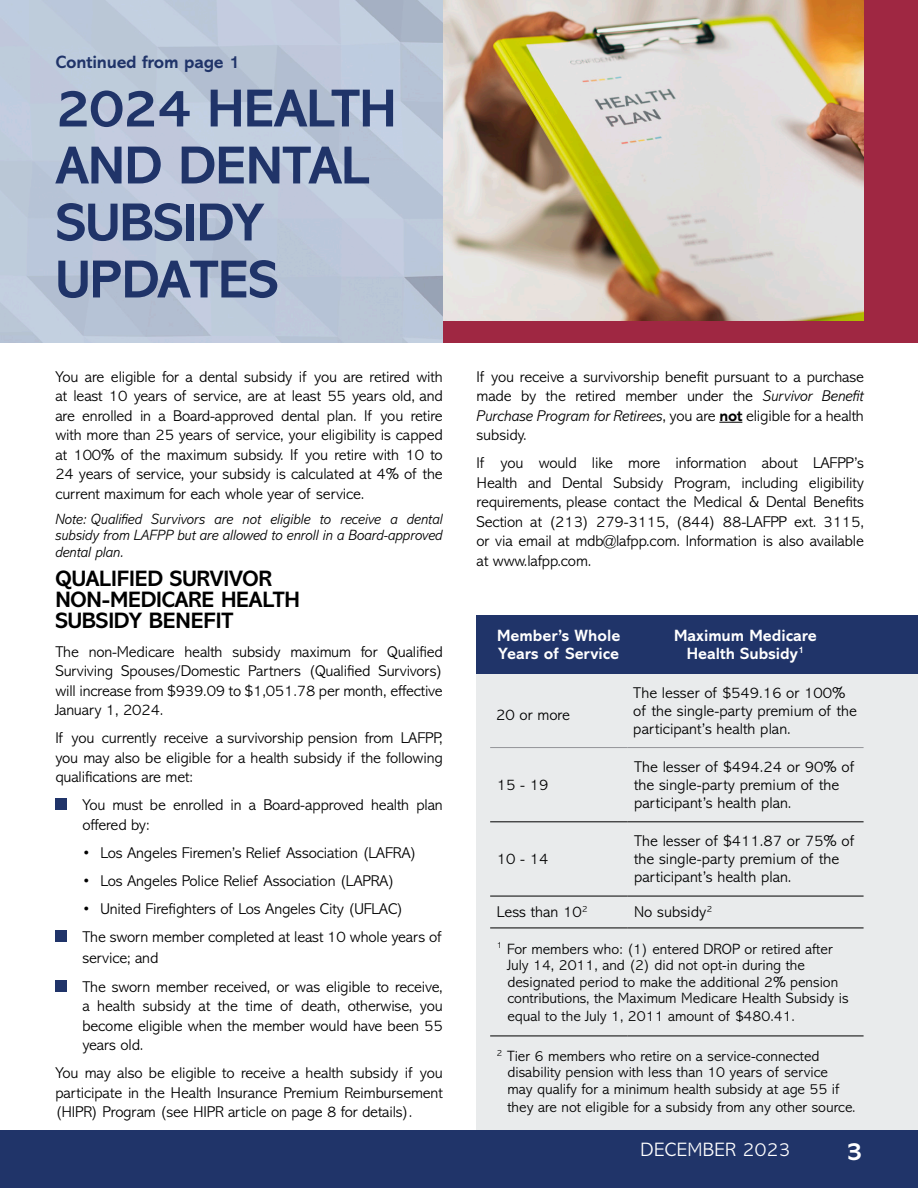
<style>
.page{position:relative;width:918px;height:1188px;background:#fff}
.page>*{position:absolute;margin:0;border:0;box-sizing:border-box;transform-origin:0 0}
.Titles{font:700 54px/57px "Abadi MT Std";letter-spacing:-.01em;color:#203469}
.t1{font:700 25.5px "Abadi MT Std";color:#fff}
.sub_heads{font:700 22.5px/21px "Abadi MT Std";letter-spacing:-.01em;color:#000}
.t2{font:300 19.5px "Abadi MT Std";letter-spacing:.025em;color:#fff}
.Titles-2{font:700 18px "Abadi MT Std";letter-spacing:-.01em;color:#203469}
.t3{font:700 16.5px/18px "Abadi MT Std";color:#fff}
.Body_Text{font:300 15.75px/19.5px "Abadi MT Std";letter-spacing:-.01em;color:#000;text-align:justify}
.t4{font:300 15px/16.5px "Abadi MT Std";color:#000}
.Body_Text-2{font:italic 300 15px/16.5px "Abadi MT Std";letter-spacing:-.01em;color:#000;text-align:justify}
.s1{font-style:italic}
.s2{font-weight:700}
</style>
<div class="page">
<div style="left:477px;top:615px;width:441px;height:556px;background:#e9ebec"></div>
<div style="left:477px;top:615px;width:441px;height:58px;background:#203469"></div>
<div style="left:423px;top:0;width:495px;height:342px;background:#9f2742"></div>
<hr style="left:490px;top:747px;width:137px;height:1px;background:#939498">
<hr style="left:627px;top:747px;width:237px;height:1px;background:#939498">
<hr style="left:490px;top:821px;width:137px;height:1px;background:#000">
<hr style="left:627px;top:821px;width:237px;height:1px;background:#000">
<hr style="left:490px;top:896px;width:137px;height:1px;background:#000">
<hr style="left:627px;top:896px;width:237px;height:1px;background:#000">
<hr style="left:490px;top:928px;width:137px;height:1px;background:#000">
<hr style="left:627px;top:928px;width:237px;height:1px;background:#000">
<hr style="left:490px;top:1036px;width:137px;height:1px;background:#000">
<hr style="left:627px;top:1036px;width:237px;height:1px;background:#000">
<div style="left:0;top:1130px;width:918px;height:58px;background:#203469"></div>
<img style="left:443px;top:0;width:421px;height:321px">
<div style="left:55px;top:798px;width:12px;height:12px;background:#203469"></div>
<div style="left:55px;top:931px;width:12px;height:11px;background:#203469"></div>
<div style="left:55px;top:980px;width:12px;height:12px;background:#203469"></div>
<svg style="left:719px;top:422px;width:23px;height:1px"></svg>
<div style="left:0;top:0;width:443px;height:342px;background:#bec7db"></div>
<p class="Titles-2" style="left:56px;top:51px;width:186px">Continued from page 1</p>
<p class="Titles" style="left:56px;top:80px;width:342px">2024 HEALTH<br>AND DENTAL<br>SUBSIDY<br>UPDATES</p>
<p class="Body_Text" style="left:55px;top:367px;width:389px">You are eligible for a dental subsidy if you are retired with at least 10 years of service, are at least 55 years old, and are enrolled in a Board-approved dental plan. If you retire with more than 25 years of service, your eligibility is capped at 100% of the maximum subsidy. If you retire with 10 to 24 years of service, your subsidy is calculated at 4% of the current maximum for each whole year of service.</p>
<p class="Body_Text-2" style="left:55px;top:511px;width:389px">Note: Qualified Survivors are not eligible to receive a dental subsidy from LAFPP but are allowed to enroll in a Board-approved dental plan.</p>
<p class="sub_heads" style="left:55px;top:569px;width:246px">QUALIFIED SURVIVOR<br>NON-MEDICARE HEALTH<br>SUBSIDY BENEFIT</p>
<p class="Body_Text" style="left:55px;top:642px;width:389px">The non-Medicare health subsidy maximum for Qualified Surviving Spouses/Domestic Partners (Qualified Survivors) will increase from $939.09 to $1,051.78 per month, effective January 1, 2024.</p>
<p class="Body_Text" style="left:55px;top:729px;width:389px">If you currently receive a survivorship pension from LAFPP, you may also be eligible for a health subsidy if the following qualifications are met:</p>
<p class="Body_Text" style="left:82px;top:796px;width:362px">You must be enrolled in a Board-approved health plan offered by:</p>
<p class="Body_Text" style="left:82px;top:843px;width:336px">• Los Angeles Firemen’s Relief Association (LAFRA)</p>
<p class="Body_Text" style="left:82px;top:871px;width:314px">• Los Angeles Police Relief Association (LAPRA)</p>
<p class="Body_Text" style="left:82px;top:900px;width:323px">• United Firefighters of Los Angeles City (UFLAC)</p>
<p class="Body_Text" style="left:82px;top:927px;width:361px;line-height:21px">The sworn member completed at least 10 whole years of service; and</p>
<p class="Body_Text" style="left:82px;top:977px;width:362px">The sworn member received, or was eligible to receive, a health subsidy at the time of death, otherwise, you become eligible when the member would have been 55 years old.</p>
<p class="Body_Text" style="left:55px;top:1064px;width:389px">You may also be eligible to receive a health subsidy if you participate in the Health Insurance Premium Reimbursement (HIPR) Program (see HIPR article on page 8 for details).</p>
<p class="Body_Text" style="left:477px;top:367px;width:389px">If you receive a survivorship benefit pursuant to a purchase made by the retired member under the <span class="s1">Survivor Benefit Purchase Program for Retirees</span>, you are <span class="s2">not</span> eligible for a health subsidy.</p>
<p class="Body_Text" style="left:477px;top:454px;width:389px">If you would like more information about LAFPP’s Health and Dental Subsidy Program, including eligibility requirements, please contact the Medical &amp; Dental Benefits Section at (213) 279-3115, (844) 88-LAFPP ext. 3115, or via email at mdb@lafpp.com. Information is also available at www.lafpp.com.</p>
<p class="t3" style="left:497px;top:626px;width:125px">Member’s Whole<br>Years of Service</p>
<p class="t3" style="left:674px;top:626px;width:144px;text-align:center">Maximum Medicare<br>Health Subsidy<sup>1</sup></p>
<p class="Body_Text" style="left:496px;top:705px;width:75px">20 or more</p>
<p class="Body_Text" style="left:497px;top:775px;width:53px">15 - 19</p>
<p class="Body_Text" style="left:497px;top:850px;width:53px">10 - 14</p>
<p class="Body_Text" style="left:633px;top:684px;width:225px;line-height:18px;text-align:left">The lesser of $549.16 or 100% of the single-party premium of the participant’s health plan.</p>
<p class="Body_Text" style="left:634px;top:758px;width:221px;line-height:18px;text-align:left">The lesser of $494.24 or 90% of the single-party premium of the participant’s health plan.</p>
<p class="Body_Text" style="left:634px;top:832px;width:221px;line-height:18px;text-align:left">The lesser of $411.87 or 75% of the single-party premium of the participant’s health plan.</p>
<p class="Body_Text" style="left:497px;top:903px;width:92px">Less than 10<sup>2</sup></p>
<p class="Body_Text" style="left:634px;top:903px;width:80px">No subsidy<sup>2</sup></p>
<p class="t4" style="left:507px;top:941px;width:343px;text-indent:-10px"><sup>1</sup> For members who: (1) entered DROP or retired after July 14, 2011, and (2) did not opt-in during the designated period to make the additional 2% pension contributions, the Maximum Medicare Health Subsidy is</p>
<p class="t4" style="left:507px;top:1008px;width:289px">equal to the July 1, 2011 amount of $480.41.</p>
<p class="t4" style="left:507px;top:1048px;width:333px;text-indent:-10px"><sup>2</sup> Tier 6 members who retire on a service-connected disability pension with less than 10 years of service may qualify for a minimum health subsidy at age 55 if</p>
<p class="t4" style="left:507px;top:1099px;width:350px">they are not eligible for a subsidy from any other source.</p>
<p class="t2" style="left:641px;top:1139px;width:152px">DECEMBER 2023</p>
<h2 class="t1" style="left:846px;top:1137px;width:18px">3</h2>
</div>
